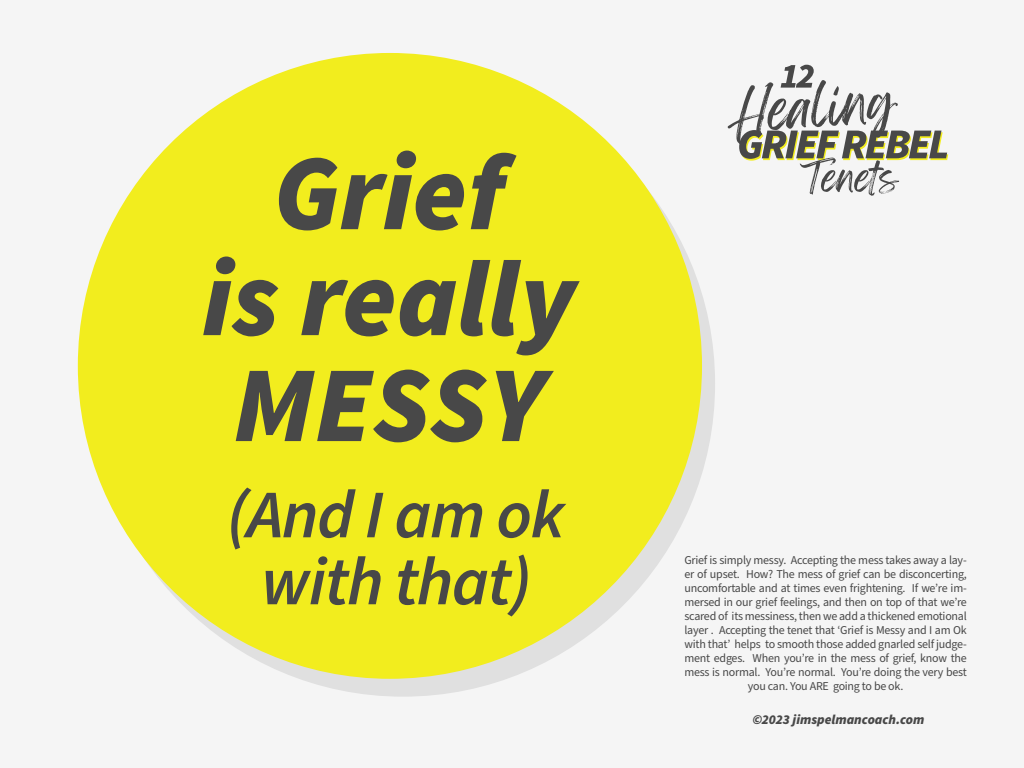
<style>
.page{position:relative;width:1024px;height:768px;background:#f5f5f5}
.page>*{position:absolute;margin:0;border:0;box-sizing:border-box;transform-origin:0 0}
.t1{font:italic 900 108px/105.9px "Source Sans Pro";color:#484848;text-align:center}
.t2{font:italic 600 68px/67px "Source Sans Pro";letter-spacing:-.02em;color:#484848;text-align:center}
.t3{font:italic 900 13.5px "Source Sans Pro";color:#484848}
.t4{font:12px/14px "Source Sans Pro";letter-spacing:-.02em;color:#484848;text-align:center}
</style>
<div class="page">
<div style="left:91px;top:71px;width:624px;height:626px;background:#e0e0e0;border-radius:50%"></div>
<div style="left:78px;top:53px;width:624px;height:626px;background:#f2ed1e;border-radius:50%"></div>
<svg style="left:727px;top:65px;width:221px;height:131px"></svg>
<h1 class="t1" style="left:202px;top:143px;width:374px">Grief<br>is really<br>MESSY</h1>
<h2 class="t2" style="left:227px;top:483px;width:339px">(And I am ok with that)</h2>
<p class="t4" style="left:684px;top:554px;width:284px">Grief is simply messy. Accepting the mess takes away a lay&shy;er of upset. How? The mess of grief can be disconcerting, uncomfortable and at times even frightening. If we’re im&shy;mersed in our grief feelings, and then on top of that we’re scared of its messiness, then we add a thickened emotional layer . Accepting the tenet that ‘Grief is Messy and I am Ok with that’ helps to smooth those added gnarled self judge&shy;ment edges. When you’re in the mess of grief, know the mess is normal. You’re normal. You’re doing the very best you can. You ARE going to be ok.</p>
<p class="t3" style="left:753px;top:710px;width:173px">©2023 jimspelmancoach.com</p>
</div>
